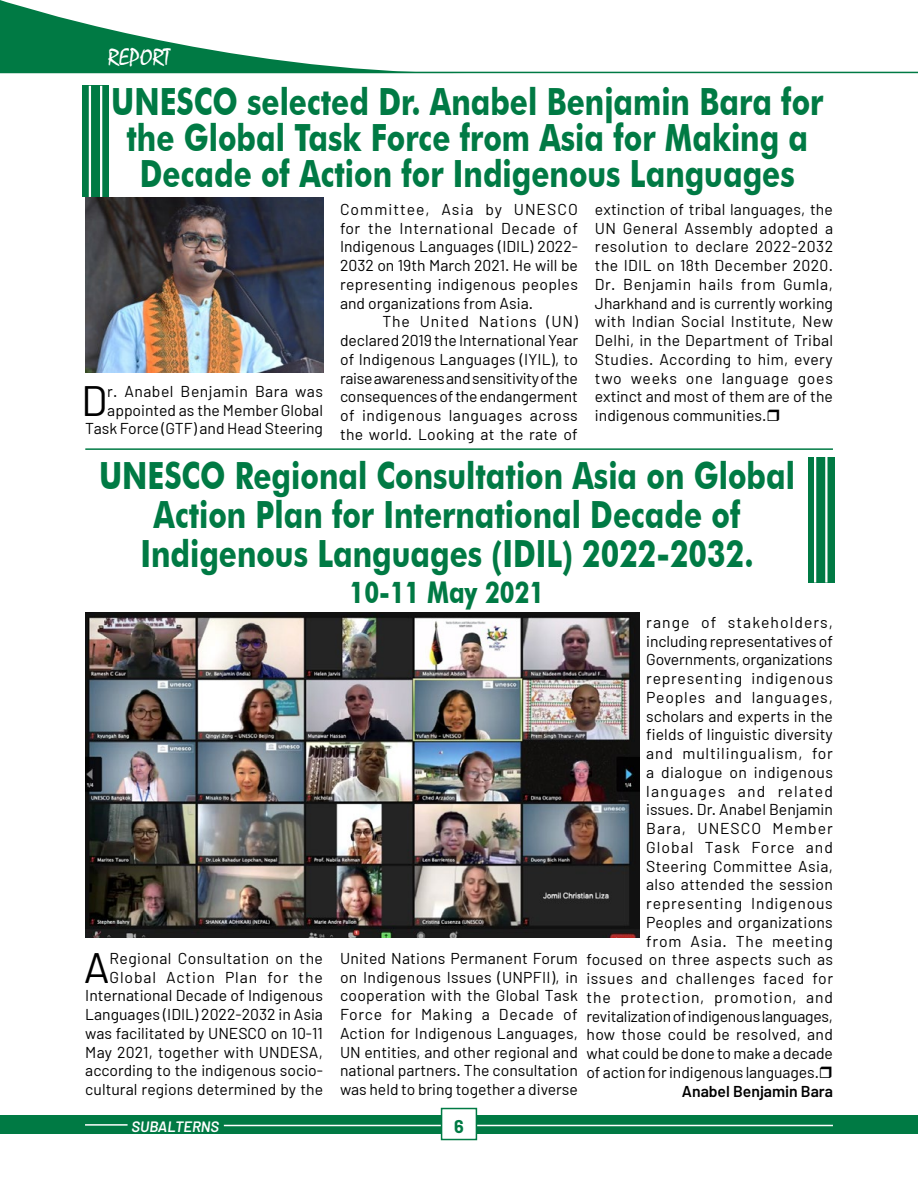
<style>
.page{position:relative;width:918px;height:1188px;background:#fff}
.page>*{position:absolute;margin:0;border:0;box-sizing:border-box;transform-origin:0 0}
.Para_2{font:42.6px "Barlow";color:#000}
.Heading{font:700 37.5px/36px "Futura BT";color:#007a44;text-align:center;scale:.79 1}
.Heading-2{font:700 30px "Futura BT";color:#007a44;scale:.79 1}
.t1{font:24px "Mistral";color:#fff}
.t2{font:700 18px "Barlow";color:#007a44}
.Para_2-2{font:15.75px/18.8px "Barlow";letter-spacing:.005em;color:#000;text-align:justify}
.Para_2-3{font:15.75px "Barlow";letter-spacing:.05em;color:#000}
.Para_2-4{font:15.75px "Barlow";letter-spacing:.065em;color:#000}
.Para_2-5{font:15.75px "Barlow";letter-spacing:.025em;color:#000}
.Para_2-6{font:15.75px "Barlow";letter-spacing:.045em;color:#000}
.Para_2-7{font:15.75px "Barlow";letter-spacing:-.015em;color:#000}
.Para_2-8{font:15.75px "Barlow";letter-spacing:.04em;color:#000}
.Para_2-9{font:15.75px "Barlow";letter-spacing:.055em;color:#000}
.Para_2-10{font:15.75px "Barlow";letter-spacing:.03em;color:#000}
.Para_2-11{font:15.75px "Barlow";letter-spacing:.075em;color:#000}
.Para_2-12{font:600 15.75px "Barlow";color:#000}
.t3{font:italic 600 15px "Barlow";color:#fff}
</style>
<div class="page">
<div style="left:0;top:1116px;width:918px;height:18px;background:#007a44"></div>
<hr style="left:224px;top:1125px;width:609px;height:1px;background:#fff">
<hr style="left:85px;top:1124px;width:43px;height:2px;background:#fff">
<svg style="left:0;top:0;width:465px;height:72px"></svg>
<hr style="left:0;top:72px;width:918px;height:1px;background:#007a44">
<div style="left:442px;top:1109px;width:34px;height:31px;background:#fff"></div>
<div style="left:441px;top:1108px;width:36px;height:32px;border:2px solid #007a44"></div>
<div style="left:82px;top:86px;width:27px;height:111px;background:#007a44"></div>
<hr style="left:100px;top:86px;width:2px;height:111px;background:#fff">
<hr style="left:89px;top:86px;width:2px;height:111px;background:#fff">
<div style="left:808px;top:457px;width:26px;height:126px;background:#007a44"></div>
<hr style="left:825px;top:457px;width:3px;height:126px;background:#fff">
<hr style="left:814px;top:457px;width:2px;height:126px;background:#fff">
<img style="left:85px;top:198px;width:238px;height:174px">
<hr style="left:85px;top:448px;width:748px;height:2px;background:#007a44">
<img style="left:85px;top:612px;width:555px;height:325px">
<p class="t1" style="left:108px;top:43px;width:64px">REPORT</p>
<p class="Heading" style="left:111px;top:84px;width:903px">UNESCO selected Dr. Anabel Benjamin Bara for the Global Task Force from Asia for Making a<br>Decade of Action for Indigenous Languages</p>
<p class="Para_2" style="left:81px;top:374px;width:28px">D</p>
<p class="Para_2-2" style="left:85px;top:381px;width:239px;text-align:right">r. Anabel Benjamin Bara was appointed as the Member Global<br>Task Force (GTF) and Head Steering</p>
<p class="Para_2-2" style="left:340px;top:200px;width:240px">Committee, Asia by UNESCO for the International Decade of Indigenous Languages (IDIL) 2022- 2032 on 19th March 2021. He will be representing indigenous peoples and organizations from Asia.</p>
<p class="Para_2-2" style="left:340px;top:312px;width:240px;text-indent:43px">The United Nations (UN) declared 2019 the International Year of Indigenous Languages (IYIL), to raise awareness and sensitivity of the consequences of the endangerment of indigenous languages across the world. Looking at the rate of</p>
<p class="Para_2-2" style="left:595px;top:200px;width:240px">extinction of tribal languages, the UN General Assembly adopted a resolution to declare 2022-2032 the IDIL on 18th December 2020.<br>Dr. Benjamin hails from Gumla, Jharkhand and is currently working with Indian Social Institute, New Delhi, in the Department of Tribal Studies. According to him, every two weeks one language goes extinct and most of them are of the indigenous communities.</p>
<p class="Heading" style="left:99px;top:456px;width:882px;line-height:39px">UNESCO Regional Consultation Asia on Global<br>Action Plan for International Decade of<br>Indigenous Languages (IDIL) 2022-2032.</p>
<p class="Heading-2" style="left:350px;top:574px;width:248px">10-11 May 2021</p>
<p class="Para_2-2" style="left:85px;top:948px;width:239px;text-align:right">Regional Consultation on the Global Action Plan for the International Decade of Indigenous Languages (IDIL) 2022-2032 in Asia was facilitated by UNESCO on 10-11<br>May 2021, together with UNDESA, according to the indigenous socio&shy;cultural regions determined by the</p>
<p class="Para_2-2" style="left:340px;top:948px;width:240px">United Nations Permanent Forum on Indigenous Issues (UNPFII), in cooperation with the Global Task Force for Making a Decade of Action for Indigenous Languages, UN entities, and other regional and national partners. The consultation was held to bring together a diverse</p>
<p class="Para_2" style="left:84px;top:941px;width:27px">A</p>
<p class="t3" style="left:132px;top:1117px;width:89px">SUBALTERNS</p>
<p class="t2" style="left:454px;top:1115px;width:11px">6</p>
<p class="Para_2-4" style="left:646px;top:612px;width:188px">range of stakeholders,</p>
<p class="Para_2-2" style="left:646px;top:631px;width:188px">including representatives of</p>
<p class="Para_2-2" style="left:646px;top:650px;width:188px">Governments, organizations</p>
<p class="Para_2-3" style="left:646px;top:669px;width:188px">representing indigenous</p>
<p class="Para_2-3" style="left:646px;top:687px;width:188px">Peoples and languages,</p>
<p class="Para_2-2" style="left:646px;top:706px;width:188px">scholars and experts in the</p>
<p class="Para_2-2" style="left:646px;top:725px;width:188px">fields of linguistic diversity</p>
<p class="Para_2-3" style="left:646px;top:744px;width:188px">and multilingualism, for</p>
<p class="Para_2-10" style="left:646px;top:762px;width:188px">a dialogue on indigenous</p>
<p class="Para_2-11" style="left:646px;top:781px;width:188px">languages and related</p>
<p class="Para_2-2" style="left:646px;top:800px;width:188px">issues. Dr. Anabel Benjamin</p>
<p class="Para_2-4" style="left:646px;top:819px;width:188px">Bara, UNESCO Member</p>
<p class="Para_2-4" style="left:646px;top:837px;width:188px">Global Task Force and</p>
<p class="Para_2-5" style="left:646px;top:856px;width:188px">Steering Committee Asia,</p>
<p class="Para_2-2" style="left:646px;top:875px;width:188px">also attended the session</p>
<p class="Para_2-6" style="left:646px;top:894px;width:188px">representing Indigenous</p>
<p class="Para_2-2" style="left:646px;top:912px;width:188px">Peoples and organizations</p>
<p class="Para_2-6" style="left:646px;top:931px;width:188px">from Asia. The meeting</p>
<p class="Para_2-2" style="left:586px;top:950px;width:248px">focused on three aspects such as</p>
<p class="Para_2-8" style="left:586px;top:969px;width:248px">issues and challenges faced for</p>
<p class="Para_2-9" style="left:586px;top:987px;width:248px">the protection, promotion, and</p>
<p class="Para_2-7" style="left:586px;top:1006px;width:248px">revitalization of indigenous languages,</p>
<p class="Para_2-5" style="left:586px;top:1025px;width:248px">how those could be resolved, and</p>
<p class="Para_2-2" style="left:586px;top:1044px;width:248px">what could be done to make a decade</p>
<p class="Para_2-2" style="left:586px;top:1062px;width:234px">of action for indigenous languages.</p>
<p class="Para_2-12" style="left:682px;top:1081px;width:152px">Anabel Benjamin Bara</p>
</div>
